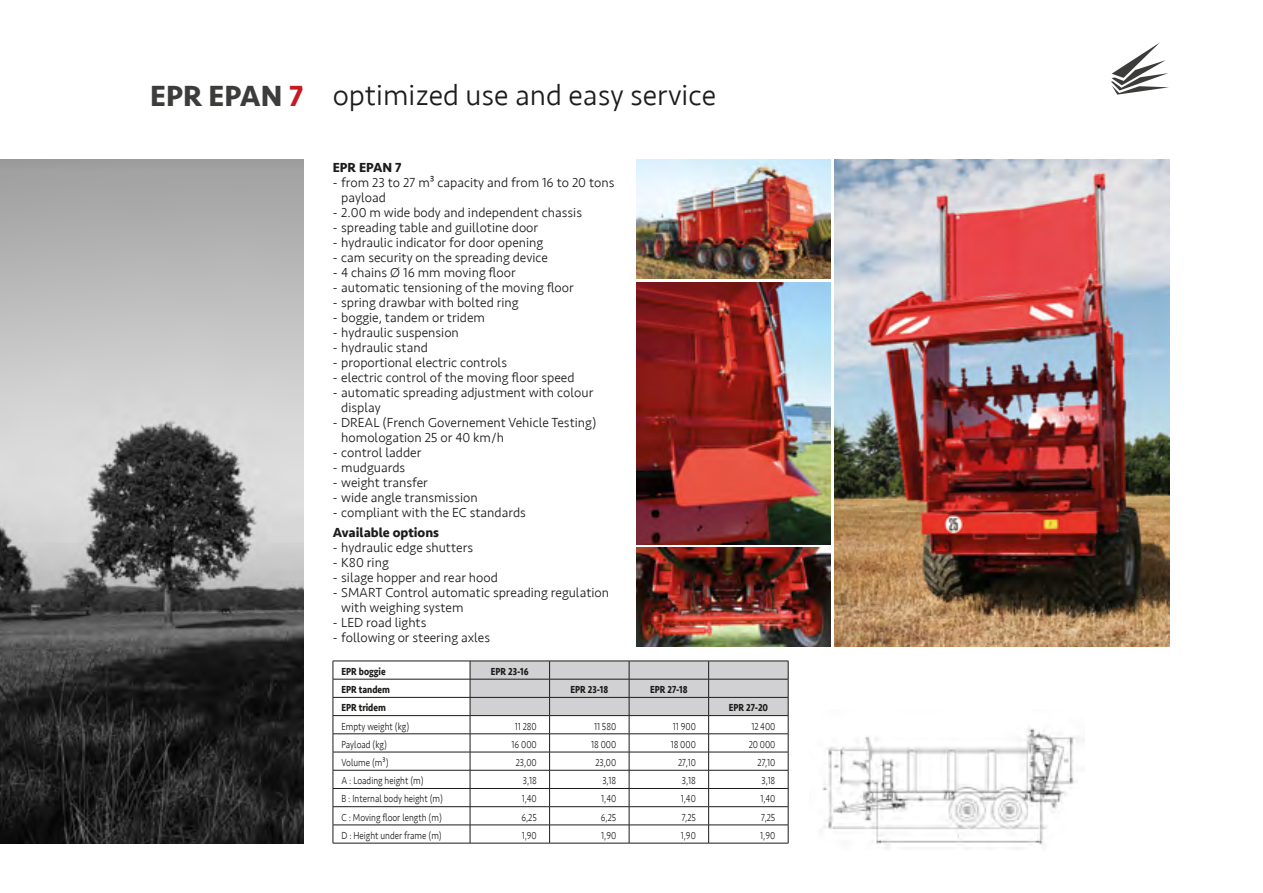
<style>
.page{position:relative;width:1263px;height:893px;background:#fff}
.page>*{position:absolute;margin:0;border:0;box-sizing:border-box;transform-origin:0 0}
.Texte_descriptif{font:300 30px "Seravek";color:#1c1c1b}
.Texte_descriptif-2{font:700 30px "Seravek";color:#3c3c3b}
.t1{font:300 13.5px/15px "Seravek";color:#1c1c1b}
.Texte_descriptif-3{font:700 13.5px "Seravek";color:#1c1c1b}
.Texte_descriptif-4{font:300 10.5px "Seravek";color:#1c1c1b;scale:.85 1}
.Texte_descriptif-5{font:700 10.5px "Seravek";color:#1c1c1b;scale:.85 1}
.s1{color:#c51a21}
</style>
<div class="page">
<img style="left:834px;top:160px;width:335px;height:487px">
<img style="left:637px;top:160px;width:193px;height:119px">
<svg style="left:1111px;top:43px;width:58px;height:52px"></svg>
<img style="left:0;top:160px;width:303px;height:683px">
<hr style="left:1262px;top:381px;width:1px;height:116px;background:#d9d9d8">
<img style="left:637px;top:548px;width:193px;height:99px">
<img style="left:637px;top:282px;width:193px;height:262px">
<img style="left:822px;top:728px;width:262px;height:121px">
<hr style="left:333px;top:661px;width:137px;height:1px;background:#1c1c1b">
<hr style="left:333px;top:679px;width:137px;height:1px;background:#1c1c1b">
<hr style="left:333px;top:697px;width:137px;height:1px;background:#1c1c1b">
<hr style="left:333px;top:715px;width:137px;height:1px;background:#1c1c1b">
<hr style="left:333px;top:734px;width:137px;height:1px;background:#1c1c1b">
<hr style="left:333px;top:752px;width:137px;height:1px;background:#1c1c1b">
<hr style="left:333px;top:770px;width:137px;height:1px;background:#1c1c1b">
<hr style="left:333px;top:788px;width:137px;height:1px;background:#1c1c1b">
<hr style="left:333px;top:806px;width:137px;height:1px;background:#1c1c1b">
<hr style="left:333px;top:825px;width:137px;height:1px;background:#1c1c1b">
<svg style="left:333px;top:661px;width:1px;height:182px"></svg>
<hr style="left:333px;top:843px;width:137px;height:1px;background:#1c1c1b">
<hr style="left:470px;top:843px;width:80px;height:1px;background:#1c1c1b">
<hr style="left:550px;top:843px;width:79px;height:1px;background:#1c1c1b">
<hr style="left:629px;top:843px;width:80px;height:1px;background:#1c1c1b">
<hr style="left:709px;top:843px;width:79px;height:1px;background:#1c1c1b">
<svg style="left:470px;top:661px;width:319px;height:182px"></svg>
<hr style="left:709px;top:715px;width:79px;height:1px;background:#1c1c1b">
<p class="Texte_descriptif-2" style="left:150px;top:72px;width:154px">EPR EPAN <span class="s1">7</span></p>
<p class="Texte_descriptif" style="left:333px;top:77px;width:385px">optimized use and easy service</p>
<p class="Texte_descriptif-3" style="left:333px;top:157px;width:70px">EPR EPAN 7</p>
<p class="t1" style="left:341px;top:175px;width:275px;text-indent:-9px">- from 23 to 27 m³ capacity and from 16 to 20 tons payload</p>
<p class="t1" style="left:333px;top:205px;width:251px">- 2.00 m wide body and independent chassis</p>
<p class="t1" style="left:333px;top:220px;width:207px">- spreading table and guillotine door</p>
<p class="t1" style="left:333px;top:235px;width:212px">- hydraulic indicator for door opening</p>
<p class="t1" style="left:333px;top:250px;width:217px">- cam security on the spreading device</p>
<p class="t1" style="left:333px;top:265px;width:185px">- 4 chains Ø 16 mm moving floor</p>
<p class="t1" style="left:333px;top:280px;width:243px">- automatic tensioning of the moving floor</p>
<p class="t1" style="left:333px;top:295px;width:187px">- spring drawbar with bolted ring</p>
<p class="t1" style="left:333px;top:310px;width:154px">- boggie, tandem or tridem</p>
<p class="t1" style="left:333px;top:325px;width:128px">- hydraulic suspension</p>
<p class="t1" style="left:333px;top:340px;width:97px">- hydraulic stand</p>
<p class="t1" style="left:333px;top:355px;width:176px">- proportional electric controls</p>
<p class="t1" style="left:333px;top:370px;width:243px">- electric control of the moving floor speed</p>
<p class="t1" style="left:341px;top:385px;width:254px;text-indent:-9px">- automatic spreading adjustment with colour display</p>
<p class="t1" style="left:341px;top:415px;width:257px;text-indent:-9px">- DREAL (French Governement Vehicle Testing) homologation 25 or 40 km/h</p>
<p class="t1" style="left:333px;top:445px;width:90px">- control ladder</p>
<p class="t1" style="left:333px;top:460px;width:74px">- mudguards</p>
<p class="t1" style="left:333px;top:475px;width:97px">- weight transfer</p>
<p class="t1" style="left:333px;top:490px;width:146px">- wide angle transmission</p>
<p class="t1" style="left:333px;top:505px;width:195px">- compliant with the EC standards</p>
<p class="Texte_descriptif-3" style="left:333px;top:522px;width:108px">Available options</p>
<p class="t1" style="left:333px;top:540px;width:142px">- hydraulic edge shutters</p>
<p class="t1" style="left:333px;top:555px;width:57px">- K80 ring</p>
<p class="t1" style="left:333px;top:570px;width:167px">- silage hopper and rear hood</p>
<p class="t1" style="left:341px;top:585px;width:269px;text-indent:-9px">- SMART Control automatic spreading regulation with weighing system</p>
<p class="t1" style="left:333px;top:615px;width:95px">- LED road lights</p>
<p class="t1" style="left:333px;top:630px;width:159px">- following or steering axles</p>
<p class="Texte_descriptif-5" style="left:341px;top:663px;width:54px">EPR boggie</p>
<p class="Texte_descriptif-5" style="left:491px;top:663px;width:46px">EPR 23-16</p>
<p class="Texte_descriptif-5" style="left:341px;top:681px;width:59px">EPR tandem</p>
<p class="Texte_descriptif-5" style="left:570px;top:681px;width:46px">EPR 23-18</p>
<p class="Texte_descriptif-5" style="left:650px;top:681px;width:46px">EPR 27-18</p>
<p class="Texte_descriptif-5" style="left:341px;top:699px;width:54px">EPR tridem</p>
<p class="Texte_descriptif-5" style="left:729px;top:699px;width:48px">EPR 27-20</p>
<p class="Texte_descriptif-4" style="left:341px;top:720px;width:82px">Empty weight (kg)</p>
<p class="Texte_descriptif-4" style="left:515px;top:720px;width:27px">11 280</p>
<p class="Texte_descriptif-4" style="left:594px;top:720px;width:28px">11 580</p>
<p class="Texte_descriptif-4" style="left:673px;top:720px;width:29px">11 900</p>
<p class="Texte_descriptif-4" style="left:751px;top:720px;width:30px">12 400</p>
<p class="Texte_descriptif-4" style="left:341px;top:738px;width:55px">Payload (kg)</p>
<p class="Texte_descriptif-4" style="left:512px;top:738px;width:31px">16 000</p>
<p class="Texte_descriptif-4" style="left:591px;top:738px;width:31px">18 000</p>
<p class="Texte_descriptif-4" style="left:671px;top:738px;width:31px">18 000</p>
<p class="Texte_descriptif-4" style="left:749px;top:738px;width:33px">20 000</p>
<p class="Texte_descriptif-4" style="left:341px;top:756px;width:57px">Volume (m³)</p>
<p class="Texte_descriptif-4" style="left:516px;top:756px;width:26px">23,00</p>
<p class="Texte_descriptif-4" style="left:595px;top:756px;width:26px">23,00</p>
<p class="Texte_descriptif-4" style="left:678px;top:756px;width:22px">27,10</p>
<p class="Texte_descriptif-4" style="left:758px;top:756px;width:22px">27,10</p>
<p class="Texte_descriptif-4" style="left:341px;top:774px;width:98px">A : Loading height (m)</p>
<p class="Texte_descriptif-4" style="left:523px;top:774px;width:18px">3,18</p>
<p class="Texte_descriptif-4" style="left:602px;top:774px;width:18px">3,18</p>
<p class="Texte_descriptif-4" style="left:682px;top:774px;width:18px">3,18</p>
<p class="Texte_descriptif-4" style="left:761px;top:774px;width:18px">3,18</p>
<p class="Texte_descriptif-4" style="left:341px;top:793px;width:121px">B : Internal body height (m)</p>
<p class="Texte_descriptif-4" style="left:522px;top:793px;width:19px">1,40</p>
<p class="Texte_descriptif-4" style="left:601px;top:793px;width:19px">1,40</p>
<p class="Texte_descriptif-4" style="left:681px;top:793px;width:19px">1,40</p>
<p class="Texte_descriptif-4" style="left:760px;top:793px;width:19px">1,40</p>
<p class="Texte_descriptif-4" style="left:341px;top:811px;width:120px">C : Moving floor length (m)</p>
<p class="Texte_descriptif-4" style="left:521px;top:811px;width:20px">6,25</p>
<p class="Texte_descriptif-4" style="left:601px;top:811px;width:20px">6,25</p>
<p class="Texte_descriptif-4" style="left:682px;top:811px;width:18px">7,25</p>
<p class="Texte_descriptif-4" style="left:761px;top:811px;width:18px">7,25</p>
<p class="Texte_descriptif-4" style="left:341px;top:829px;width:120px">D : Height under frame (m)</p>
<p class="Texte_descriptif-4" style="left:522px;top:829px;width:19px">1,90</p>
<p class="Texte_descriptif-4" style="left:601px;top:829px;width:19px">1,90</p>
<p class="Texte_descriptif-4" style="left:681px;top:829px;width:19px">1,90</p>
<p class="Texte_descriptif-4" style="left:760px;top:829px;width:19px">1,90</p>
</div>
